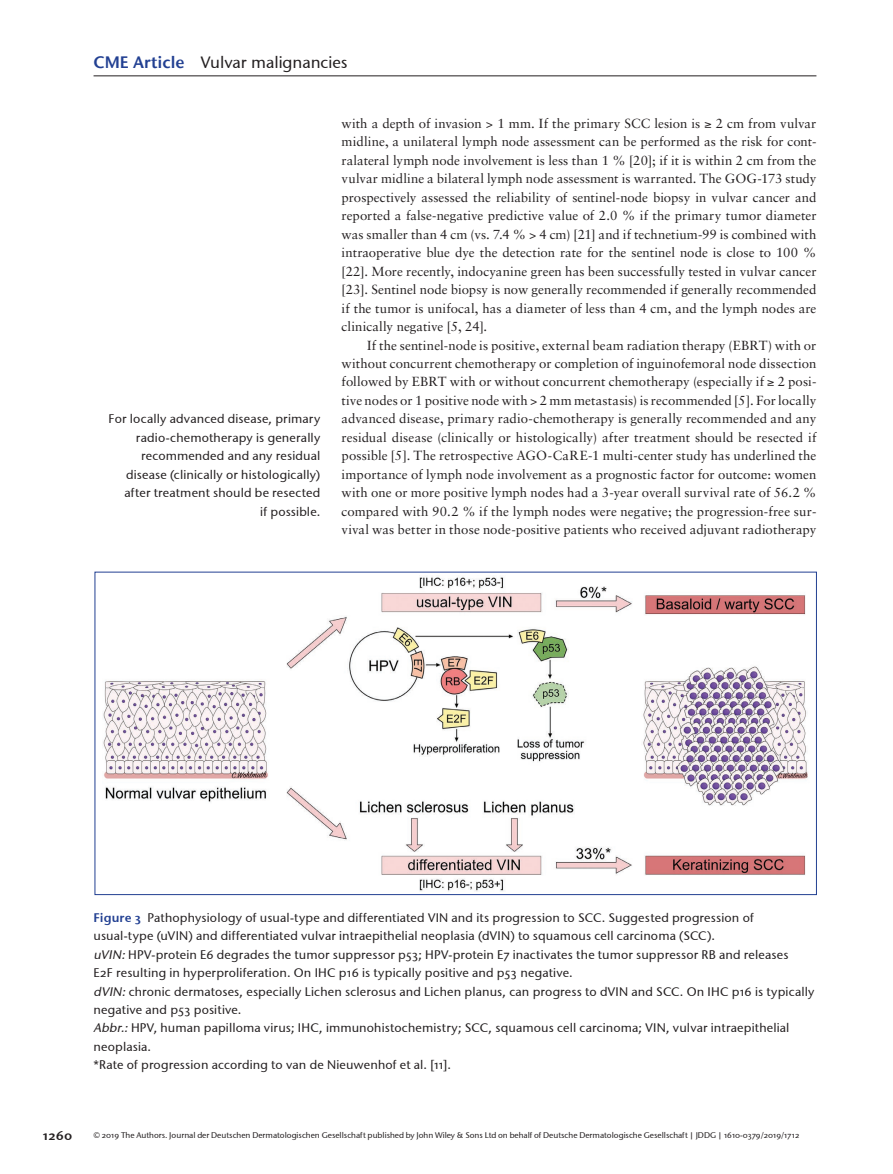
<style>
.page{position:relative;width:893px;height:1174px;background:#fff}
.page>*{position:absolute;margin:0;border:0;box-sizing:border-box;transform-origin:0 0}
.t1{font:16.5px "Stone Sans OSITCTT Medium";color:#231f20}
.t2{font:13.2px/18.5px "Sabon";color:#231f20;text-align:justify}
.t3{font:13.2px "Stone Sans Sem OSITCTT Semi";color:#231f20}
.t4{font:12.45px/18.5px "Stone Sans OSITCTT Medium";letter-spacing:.015em;color:#231f20;text-align:right}
.t5{font:8.25px "Stone Sans OSITCTT Medium";color:#231f20}
.s1{font-family:"Stone Sans ITC Semi";color:#224092}
.s2{font-family:"Stone Sans Sem OSITCTT Semi";color:#224092}
.s3{font-style:italic}
</style>
<div class="page">
<hr style="left:94px;top:76px;width:722px;height:1px;background:#231f20">
<img style="left:103px;top:577px;width:705px;height:314px">
<p class="t1" style="left:94px;top:52px;width:256px"><span class="s1">CME Article</span> Vulvar malignancies</p>
<p class="t4" style="left:109px;top:410px;width:213px">For locally advanced disease, primary radio-chemotherapy is generally recommended and any residual disease (clinically or histologically) after treatment should be resected<br>if possible.</p>
<p class="t2" style="left:342px;top:114px;width:476px">with a depth of invasion &gt; 1 mm. If the primary SCC lesion is ≥ 2 cm from vulvar midline, a unilateral lymph node assessment can be performed as the risk for cont&shy;ralateral lymph node involvement is less than 1 % [20]; if it is within 2 cm from the vulvar midline a bilateral lymph node assessment is warranted. The GOG-173 study prospectively assessed the reliability of sentinel-node biopsy in vulvar cancer and reported a false-negative predictive value of 2.0 % if the primary tumor diameter was smaller than 4 cm (vs. 7.4 % &gt; 4 cm) [21] and if technetium-99 is combined with intraoperative blue dye the detection rate for the sentinel node is close to 100 % [22]. More recently, indocyanine green has been successfully tested in vulvar cancer [23]. Sentinel node biopsy is now generally recommended if generally recommended if the tumor is unifocal, has a diameter of less than 4 cm, and the lymph nodes are clinically negative [5, 24].</p>
<p class="t2" style="left:342px;top:335px;width:476px;text-indent:26px">If the sentinel-node is positive, external beam radiation therapy (EBRT) with or without concurrent chemotherapy or completion of inguinofemoral node dissection followed by EBRT with or without concurrent chemotherapy (especially if ≥ 2 posi&shy;tive nodes or 1 positive node with &gt; 2 mm metastasis) is recommended [5]. For locally advanced disease, primary radio-chemotherapy is generally recommended and any residual disease (clinically or histologically) after treatment should be resected if possible [5]. The retrospective AGO-CaRE-1 multi-center study has underlined the importance of lymph node involvement as a prognostic factor for outcome: women with one or more positive lymph nodes had a 3-year overall survival rate of 56.2 % compared with 90.2 % if the lymph nodes were negative; the progression-free sur&shy;vival was better in those node-positive patients who received adjuvant radiotherapy</p>
<p class="t4" style="left:94px;top:908px;width:722px;text-align:left"><span class="s2">Figure 3</span> Pathophysiology of usual-type and differentiated VIN and its progression to SCC. Suggested progression of usual-type (uVIN) and differentiated vulvar intraepithelial neoplasia (dVIN) to squamous cell carcinoma (SCC). <span class="s3">uVIN:</span>HPV-protein E6 degrades the tumor suppressor p53; HPV-protein E7 inactivates the tumor suppressor RB and releases<br>E2F resulting in hyperproliferation. On IHC p16 is typically positive and p53 negative.<br><span class="s3">dVIN:</span>chronic dermatoses, especially Lichen sclerosus and Lichen planus, can progress to dVIN and SCC. On IHC p16 is typically negative and p53 positive.<br><span class="s3">Abbr.:</span>HPV, human papilloma virus; IHC, immunohistochemistry; SCC, squamous cell carcinoma; VIN, vulvar intraepithelial neoplasia.<br>*Rate of progression according to van de Nieuwenhof et al. [11].</p>
<p class="t3" style="left:43px;top:1126px;width:31px">1260</p>
<p class="t5" style="left:94px;top:1130px;width:707px">© 2019 The Authors. Journal der Deutschen Dermatologischen Gesellschaft published by John Wiley &amp; Sons Ltd on behalf of Deutsche Dermatologische Gesellschaft | JDDG | 1610-0379/2019/1712</p>
</div>
